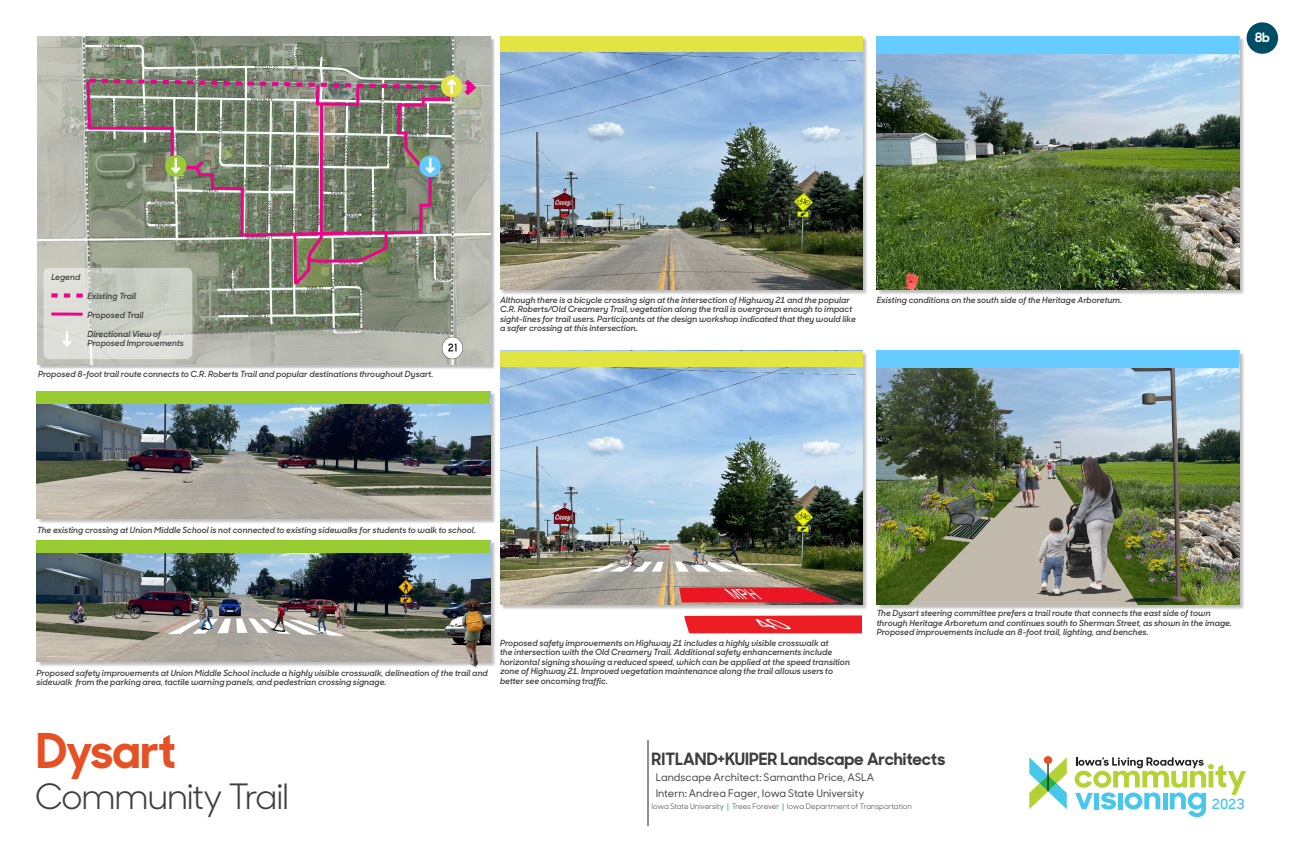
<style>
.page{position:relative;width:1296px;height:864px;background:#fff}
.page>*{position:absolute;margin:0;border:0;box-sizing:border-box;transform-origin:0 0}
.t1{font:700 48px "Sharp Sans No 1";letter-spacing:-.02em;color:#e65025}
.Board_title{font:35px "Sharp Sans No 1";letter-spacing:-.035em;color:#3e3e3f}
.t2{font:700 17px "Sharp Sans No 1";color:#3e3e3f}
.t3{font:600 14px "Sharp Sans No 1";color:#47c7ea}
.Big_Heading_-_for_graphs{font:italic 13.8px "Arial";color:#fff;scale:1.86 1}
.t4{font:700 13px "Sharp Sans No 1";color:#fff}
.t5{font:500 10.5px/16px "Sharp Sans No 1";color:#3e3e3f}
.Captions{font:italic 600 8.5px/9.5px "Sharp Sans No 1";color:#3e3e3f}
.t6{font:7.5px "Sharp Sans No 1";color:#3e3e3f}
.s1{font-weight:700;color:#47c7ea}
</style>
<div class="page">
<div style="left:37px;top:541px;width:459px;height:127px;background:#231f20;opacity:.3"></div>
<img style="left:37px;top:553px;width:453px;height:109px">
<div style="left:501px;top:351px;width:367px;height:259px;background:#231f20;opacity:.3"></div>
<img style="left:500px;top:366px;width:362px;height:238px">
<svg style="left:684px;top:615px;width:178px;height:18px;background:#ec282e"></svg>
<img style="left:462px;top:597px;width:25px;height:71px">
<div style="left:38px;top:37px;width:458px;height:333px;background:#231f20;opacity:.3"></div>
<img style="left:37px;top:36px;width:453px;height:328px">
<div style="left:877px;top:351px;width:368px;height:259px;background:#231f20;opacity:.3"></div>
<img style="left:877px;top:368px;width:362px;height:236px">
<svg style="left:1075px;top:757px;width:171px;height:60px"></svg>
<svg style="left:1029px;top:756px;width:38px;height:53px"></svg>
<div style="left:1247px;top:22px;width:31px;height:32px;background:#004e66;border-radius:50%"></div>
<hr style="left:648px;top:740px;width:1px;height:86px;background:#231f20">
<div style="left:501px;top:36px;width:367px;height:260px;background:#231f20;opacity:.3"></div>
<img style="left:500px;top:52px;width:362px;height:238px">
<div style="left:37px;top:391px;width:459px;height:133px;background:#231f20;opacity:.3"></div>
<img style="left:37px;top:404px;width:453px;height:115px">
<div style="left:877px;top:36px;width:368px;height:260px;background:#231f20;opacity:.3"></div>
<img style="left:877px;top:53px;width:362px;height:237px">
<div style="left:877px;top:351px;width:362px;height:17px;background:#6cf"></div>
<div style="left:37px;top:540px;width:453px;height:13px;background:#9c3"></div>
<div style="left:500px;top:351px;width:362px;height:15px;background:#e2e444"></div>
<svg style="left:44px;top:268px;width:148px;height:91px;background:#d6d7d0"></svg>
<svg style="left:60px;top:331px;width:14px;height:18px"></svg>
<svg style="left:48px;top:311px;width:38px;height:6px"></svg>
<svg style="left:47px;top:75px;width:433px;height:225px;background:#919083"></svg>
<div style="left:37px;top:391px;width:453px;height:13px;background:#9c3"></div>
<div style="left:500px;top:36px;width:362px;height:16px;background:#e2e444"></div>
<div style="left:877px;top:36px;width:362px;height:17px;background:#6cf"></div>
<p class="t4" style="left:1255px;top:27px;width:16px">8b</p>
<p class="Captions" style="left:51px;top:272px;width:30px">Legend</p>
<p class="Captions" style="left:87px;top:291px;width:50px">Existing Trail</p>
<p class="Captions" style="left:87px;top:310px;width:58px">Proposed Trail</p>
<p class="Captions" style="left:87px;top:329px;width:75px">Directional View of</p>
<p class="Captions" style="left:87px;top:338px;width:98px">Proposed Improvements</p>
<p class="Captions" style="left:38px;top:369px;width:397px">Proposed 8-foot trail route connects to C.R. Roberts Trail and popular destinations throughout Dysart.</p>
<p class="Captions" style="left:500px;top:295px;width:357px">Although there is a bicycle crossing sign at the intersection of Highway 21 and the popular C.R. Roberts/Old Creamery Trail, vegetation along the trail is overgrown enough to impact sight-lines for trail users. Participants at the design workshop indicated that they would like a safer crossing at this intersection.</p>
<p class="Captions" style="left:877px;top:295px;width:247px">Existing conditions on the south side of the Heritage Arboretum.</p>
<p class="Captions" style="left:37px;top:525px;width:440px">The existing crossing at Union Middle School is not connected to existing sidewalks for students to walk to school.</p>
<p class="Captions" style="left:37px;top:668px;width:453px">Proposed safety improvements at Union Middle School include a highly visible crosswalk, delineation of the trail and sidewalk from the parking area, tactile warning panels, and pedestrian crossing signage.</p>
<p class="Big_Heading_-_for_graphs" style="left:767px;top:615px;width:38px">40</p>
<p class="Captions" style="left:500px;top:638px;width:351px">Proposed safety improvements on Highway 21 includes a highly visible crosswalk at<br>the intersection with the Old Creamery Trail. Additional safety enhancements include horizontal signing showing a reduced speed, which can be applied at the speed transition zone of Highway 21. Improved vegetation maintenance along the trail allows users to better see oncoming traffic.</p>
<p class="Captions" style="left:877px;top:608px;width:357px">The Dysart steering committee prefers a trail route that connects the east side of town through Heritage Arboretum and continues south to Sherman Street, as shown in the image.<br>Proposed improvements include an 8-foot trail, lighting, and benches.</p>
<h1 class="t1" style="left:36px;top:711px;width:141px">Dysart</h1>
<p class="Board_title" style="left:35px;top:769px;width:256px">Community Trail</p>
<h3 class="t2" style="left:652px;top:744px;width:295px">RITLAND+KUIPER Landscape Architects</h3>
<p class="t5" style="left:656px;top:768px;width:220px">Landscape Architect: Samantha Price, ASLA<br>Intern: Andrea Fager, Iowa State University</p>
<p class="t6" style="left:652px;top:801px;width:262px">Iowa State University <span class="s1">|</span> Trees Forever <span class="s1">|</span> Iowa Department of Transportation</p>
<h3 class="t3" style="left:1212px;top:793px;width:34px">2023</h3>
</div>
